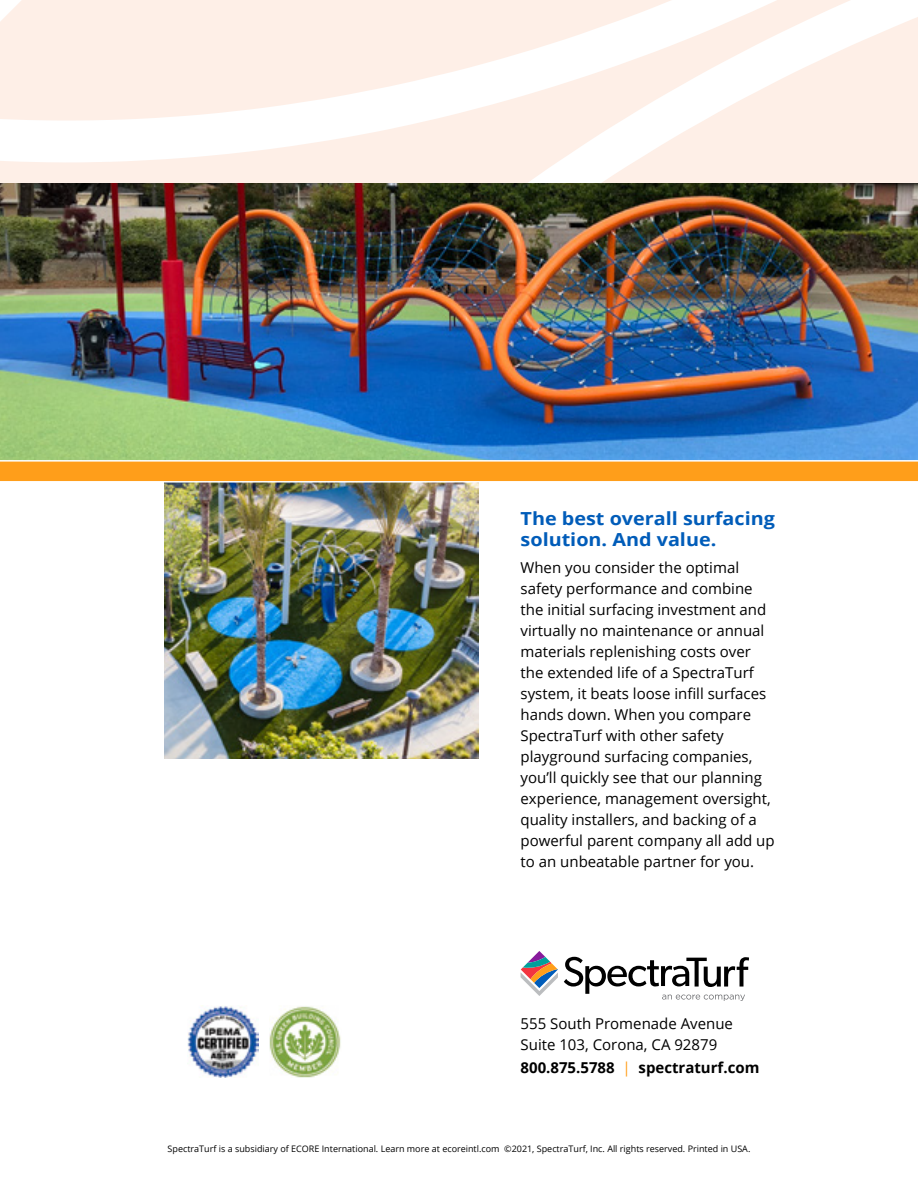
<style>
.page{position:relative;width:918px;height:1188px;background:#fff}
.page>*{position:absolute;margin:0;border:0;box-sizing:border-box;transform-origin:0 0}
.t1{font:700 18px/21px "Open Sans";color:#005cb9;scale:1.1 1}
.t2{font:15px/21px "Open Sans";color:#000}
.t3{font:700 15px "Open Sans";color:#000}
.t4{font:9px "Open Sans";color:#000}
.s1{font-weight:400;color:#ff9e1a}
</style>
<div class="page">
<svg style="left:0;top:158px;width:184px;height:26px;background:#f6e8e1"></svg>
<svg style="left:184px;top:17px;width:734px;height:167px;fill:#feefe7"></svg>
<svg style="left:0;top:0;width:872px;height:121px;fill:#feefe7"></svg>
<svg style="left:66px;top:161px;width:60px;height:1px"></svg>
<img style="left:187px;top:1006px;width:72px;height:71px">
<img style="left:269px;top:1006px;width:72px;height:72px">
<img style="left:0;top:184px;width:918px;height:276px">
<img style="left:165px;top:483px;width:313px;height:275px">
<svg style="left:564px;top:957px;width:185px;height:44px"></svg>
<svg style="left:521px;top:951px;width:37px;height:45px"></svg>
<div style="left:0;top:461px;width:918px;height:21px;background:#ff9e1a"></div>
<hr style="left:0;top:481px;width:918px;height:2px;background:#fff">
<hr style="left:0;top:460px;width:918px;height:2px;background:#fff">
<p class="t1" style="left:521px;top:507px;width:233px">The best overall surfacing solution. And value.</p>
<p class="t2" style="left:521px;top:556px;width:256px">When you consider the optimal safety performance and combine the initial surfacing investment and virtually no maintenance or annual materials replenishing costs over the extended life of a SpectraTurf system, it beats loose infill surfaces hands down. When you compare SpectraTurf with other safety playground surfacing companies, you’ll quickly see that our planning experience, management oversight, quality installers, and backing of a powerful parent company all add up to an unbeatable partner for you.</p>
<p class="t2" style="left:521px;top:1013px;width:214px">555 South Promenade Avenue<br>Suite 103, Corona, CA 92879</p>
<p class="t3" style="left:521px;top:1057px;width:240px">800.875.5788 <span class="s1">|</span> spectraturf.com</p>
<p class="t4" style="left:168px;top:1142px;width:584px">SpectraTurf is a subsidiary of ECORE International. Learn more at ecoreintl.com ©2021, SpectraTurf, Inc. All rights reserved. Printed in USA.</p>
</div>
